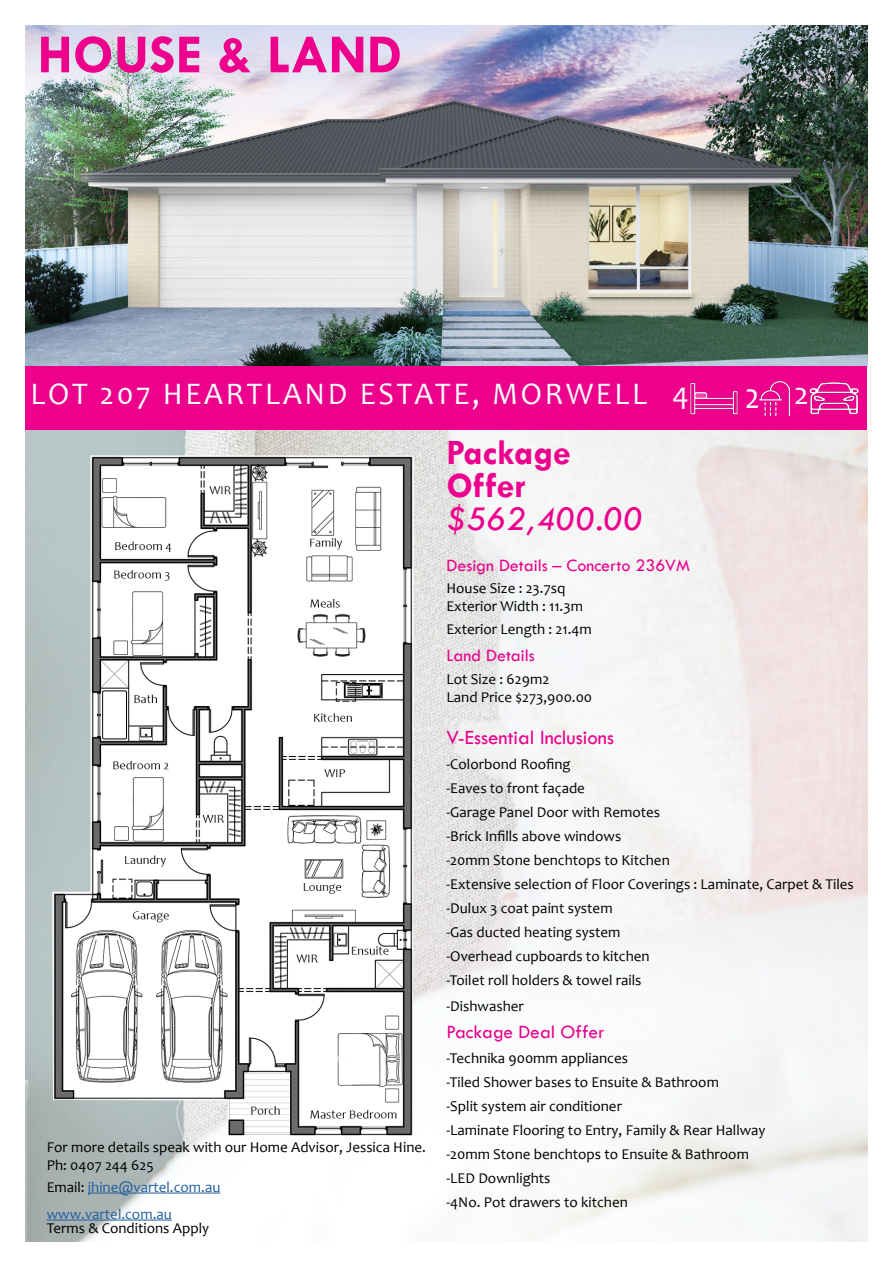
<style>
.page{position:relative;width:893px;height:1263px;background:#fff}
.page>*{position:absolute;margin:0;border:0;box-sizing:border-box;transform-origin:0 0}
.t1{font:700 55.5px "Tw Cen";color:#ec008c}
.t2{font:36.45px "Candara";color:#fff;scale:.86 1}
.t3{font:700 36px/33px "Tw Cen";color:#ec008c}
.t4{font:italic 36px "Tw Cen";color:#ec008c}
.t5{font:31.5px "Candara";letter-spacing:.09em;color:#fff}
.t6{font:21px "Tw Cen";color:#ec008c}
.t7{font:19.5px "Tw Cen";color:#ec008c}
.t8{font:18px "Tw Cen";color:#ec008c}
.t9{font:15px/24px "Candara";color:#000}
.t10{font:15px/27px "Candara";color:#215e9e}
.s1{font-size:31.5px}
.s2{color:#000}
</style>
<div class="page">
<img style="left:26px;top:430px;width:841px;height:811px">
<img style="left:47px;top:451px;width:376px;height:690px">
<img style="left:26px;top:26px;width:841px;height:340px">
<div style="left:26px;top:366px;width:841px;height:64px;background:#ec008c"></div>
<img style="left:690px;top:383px;width:48px;height:32px">
<img style="left:809px;top:382px;width:50px;height:33px">
<img style="left:759px;top:381px;width:30px;height:34px">
<hr style="left:88px;top:1193px;width:132px;height:1px;background:#215e9e">
<hr style="left:47px;top:1220px;width:125px;height:1px;background:#215e9e">
<h1 class="t1" style="left:38px;top:21px;width:366px">HOUSE &amp; LAND</h1>
<h3 class="t5" style="left:30px;top:374px;width:660px">LOT 207 HEARTLAND ESTATE, MORWELL 4</h3>
<h2 class="t2" style="left:745px;top:373px;width:76px">2 <span class="s1">2</span></h2>
<p class="t9" style="left:47px;top:1137px;width:381px;line-height:18px">For more details speak with our Home Advisor, Jessica Hine.<br>Ph: 0407 244 625</p>
<p class="t10" style="left:47px;top:1173px;width:175px"><span class="s2">Email:</span> jhine@vartel.com.au www.vartel.com.au</p>
<p class="t9" style="left:47px;top:1215px;width:164px">Terms &amp; Conditions Apply</p>
<h3 class="t3" style="left:446px;top:435px;width:126px">Package<br>Offer</h3>
<h3 class="t4" style="left:446px;top:497px;width:198px">$562,400.00</h3>
<p class="t8" style="left:446px;top:554px;width:245px">Design Details – Concerto 236VM</p>
<p class="t9" style="left:446px;top:579px;width:138px;line-height:18px">House Size : 23.7sq<br>Exterior Width : 11.3m</p>
<p class="t9" style="left:446px;top:617px;width:147px">Exterior Length : 21.4m</p>
<p class="t8" style="left:446px;top:644px;width:90px">Land Details</p>
<p class="t9" style="left:446px;top:669px;width:147px;line-height:18px">Lot Size : 629m2<br>Land Price $273,900.00</p>
<h3 class="t6" style="left:446px;top:724px;width:169px">V-Essential Inclusions</h3>
<p class="t9" style="left:446px;top:752px;width:409px">-Colorbond Roofing<br>-Eaves to front façade<br>-Garage Panel Door with Remotes<br>-Brick Infills above windows<br>-20mm Stone benchtops to Kitchen<br>-Extensive selection of Floor Coverings : Laminate, Carpet &amp; Tiles -Dulux 3 coat paint system<br>-Gas ducted heating system<br>-Overhead cupboards to kitchen<br>-Toilet roll holders &amp; towel rails</p>
<p class="t9" style="left:446px;top:994px;width:79px">-Dishwasher</p>
<h3 class="t7" style="left:446px;top:1020px;width:160px">Package Deal Offer</h3>
<p class="t9" style="left:446px;top:1046px;width:321px">-Technika 900mm appliances<br>-Tiled Shower bases to Ensuite &amp; Bathroom<br>-Split system air conditioner<br>-Laminate Flooring to Entry, Family &amp; Rear Hallway -20mm Stone benchtops to Ensuite &amp; Bathroom -LED Downlights<br>-4No. Pot drawers to kitchen</p>
</div>
